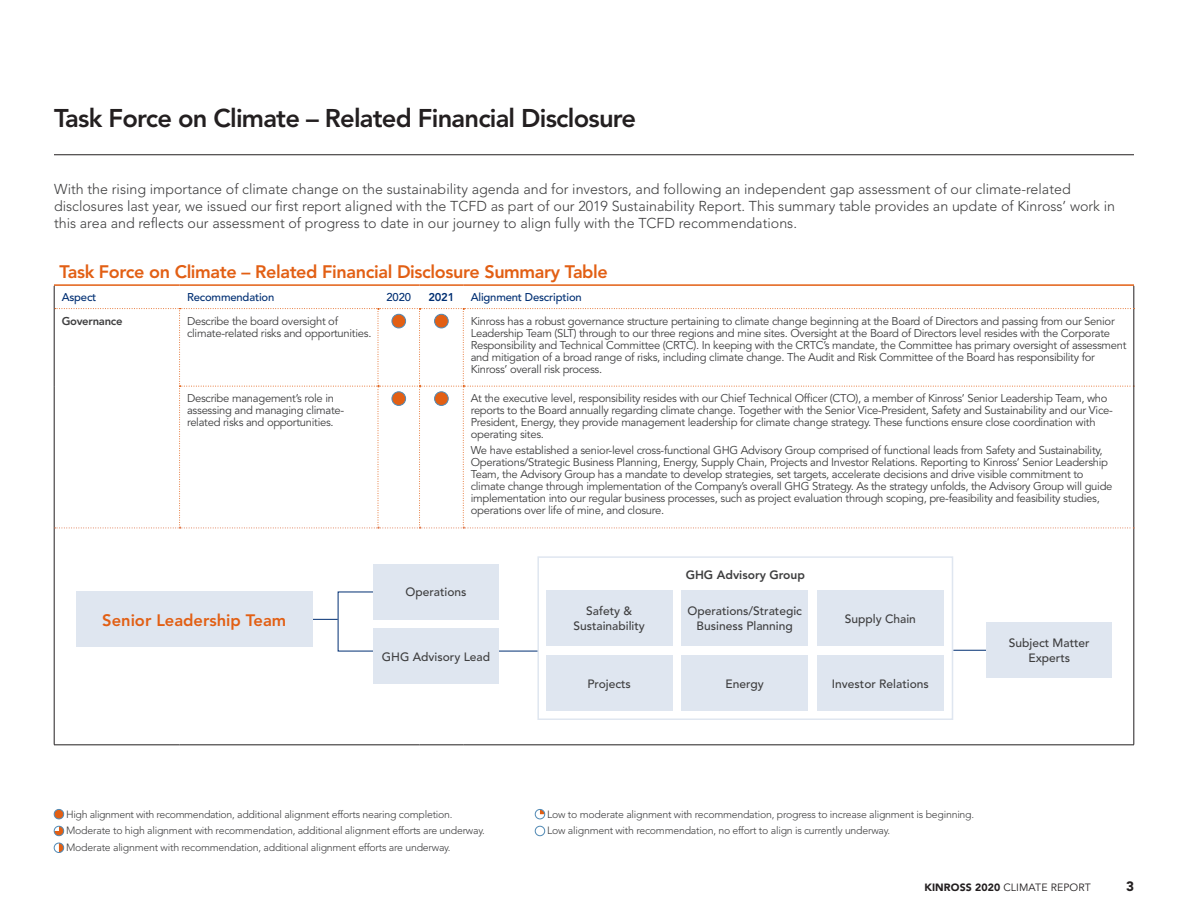
<style>
.page{position:relative;width:1188px;height:918px;background:#fff}
.page>*{position:absolute;margin:0;border:0;box-sizing:border-box;transform-origin:0 0}
.t1{font:800 25.5px "Avenir LT Std";letter-spacing:-.03em;color:#231f20}
.t2{font:800 18px "Avenir LT Std";letter-spacing:-.02em;color:#e25f14}
.t3{font:800 16.5px "Avenir LT Std";color:#e25f14}
.t4{font:300 14.25px/17.1px "Avenir LT Std";color:#3e3e3f}
.t5{font:900 13.5px "Avenir LT Std";color:#231f20}
.t6{font:500 12px/15px "Avenir LT Std";color:#3e3e3f;text-align:center}
.t7{font:800 12px "Avenir LT Std";color:#3e3e3f}
.t8{font:11.25px/12px "Avenir LT Std";letter-spacing:-.025em;color:#3e3e3f}
.t9{font:500 11.25px "Avenir LT Std";letter-spacing:-.015em;color:#002f73}
.t10{font:800 11.25px "Avenir LT Std";letter-spacing:-.025em;color:#3e3e3f}
.t11{font:800 11.25px "Avenir LT Std";color:#002f73}
.t12{font:300 10.5px/16.8px "Avenir LT Std";letter-spacing:-.02em;color:#3e3e3f}
.t13{font:10.5px "Avenir LT Std";letter-spacing:.01em;color:#231f20}
.s1{font-weight:900}
</style>
<div class="page">
<hr style="left:54px;top:154px;width:1080px;height:1px;background:#231f20">
<hr style="left:54px;top:284px;width:126px;height:2px;background:#e25f14">
<hr style="left:180px;top:284px;width:198px;height:2px;background:#e25f14">
<hr style="left:378px;top:284px;width:42px;height:2px;background:#e25f14">
<hr style="left:420px;top:284px;width:43px;height:2px;background:#e25f14">
<hr style="left:463px;top:284px;width:671px;height:2px;background:#e25f14">
<hr style="left:54px;top:528px;width:1px;height:217px;background:#231f20">
<hr style="left:1134px;top:528px;width:1px;height:217px;background:#231f20">
<svg style="left:54px;top:286px;width:1081px;height:243px"></svg>
<hr style="left:54px;top:745px;width:126px;height:1px;background:#231f20">
<hr style="left:180px;top:745px;width:198px;height:1px;background:#231f20">
<hr style="left:378px;top:745px;width:42px;height:1px;background:#231f20">
<hr style="left:420px;top:745px;width:43px;height:1px;background:#231f20">
<hr style="left:463px;top:745px;width:671px;height:1px;background:#231f20">
<div style="left:392px;top:314px;width:14px;height:14px;background:#e25f14;border-radius:50%"></div>
<div style="left:392px;top:314px;width:14px;height:14px;border:1px solid #5089b4;border-radius:50%"></div>
<div style="left:435px;top:314px;width:13px;height:14px;background:#e25f14;border-radius:50%"></div>
<div style="left:434px;top:314px;width:15px;height:14px;border:1px solid #5089b4;border-radius:50%"></div>
<div style="left:392px;top:392px;width:14px;height:13px;background:#e25f14;border-radius:50%"></div>
<div style="left:392px;top:392px;width:14px;height:14px;border:1px solid #5089b4;border-radius:50%"></div>
<div style="left:435px;top:392px;width:13px;height:13px;background:#e25f14;border-radius:50%"></div>
<div style="left:434px;top:392px;width:15px;height:14px;border:1px solid #5089b4;border-radius:50%"></div>
<div style="left:54px;top:809px;width:10px;height:10px;background:#e25f14;border-radius:50%"></div>
<div style="left:54px;top:809px;width:10px;height:10px;border:1px solid #5089b4;border-radius:50%"></div>
<svg style="left:54px;top:826px;width:10px;height:10px"></svg>
<div style="left:54px;top:826px;width:10px;height:10px;border:1px solid #5089b4;border-radius:50%"></div>
<svg style="left:59px;top:843px;width:5px;height:10px"></svg>
<div style="left:54px;top:843px;width:10px;height:10px;border:1px solid #5089b4;border-radius:50%"></div>
<div style="left:535px;top:809px;width:10px;height:10px;border:1px solid #5089b4;border-radius:50%"></div>
<div style="left:535px;top:826px;width:10px;height:10px;border:1px solid #5089b4;border-radius:50%"></div>
<hr style="left:953px;top:650px;width:41px;height:1px;background:#002f73">
<svg style="left:311px;top:591px;width:226px;height:61px"></svg>
<div style="left:537px;top:556px;width:416px;height:164px;border:2px solid #dfe6f0"></div>
<div style="left:76px;top:592px;width:237px;height:55px;background:#dfe6f0"></div>
<div style="left:546px;top:590px;width:126px;height:56px;background:#dfe6f0"></div>
<div style="left:546px;top:655px;width:126px;height:56px;background:#dfe6f0"></div>
<div style="left:681px;top:590px;width:127px;height:56px;background:#dfe6f0"></div>
<div style="left:681px;top:655px;width:127px;height:56px;background:#dfe6f0"></div>
<div style="left:817px;top:590px;width:127px;height:56px;background:#dfe6f0"></div>
<div style="left:817px;top:655px;width:127px;height:56px;background:#dfe6f0"></div>
<div style="left:986px;top:622px;width:126px;height:56px;background:#dfe6f0"></div>
<div style="left:373px;top:629px;width:126px;height:55px;background:#dfe6f0"></div>
<div style="left:373px;top:564px;width:126px;height:55px;background:#dfe6f0"></div>
<h1 class="t1" style="left:54px;top:103px;width:584px">Task Force on Climate – Related Financial Disclosure</h1>
<p class="t4" style="left:54px;top:180px;width:1063px">With the rising importance of climate change on the sustainability agenda and for investors, and following an independent gap assessment of our climate-related disclosures last year, we issued our first report aligned with the TCFD as part of our 2019 Sustainability Report. This summary table provides an update of Kinross’ work in this area and reflects our assessment of progress to date in our journey to align fully with the TCFD recommendations.</p>
<h2 class="t2" style="left:60px;top:261px;width:550px">Task Force on Climate – Related Financial Disclosure Summary Table</h2>
<p class="t9" style="left:62px;top:291px;width:36px">Aspect</p>
<p class="t9" style="left:187px;top:291px;width:89px">Recommendation</p>
<p class="t9" style="left:387px;top:291px;width:26px">2020</p>
<p class="t11" style="left:428px;top:291px;width:28px">2021</p>
<p class="t9" style="left:471px;top:291px;width:113px">Alignment Description</p>
<p class="t10" style="left:62px;top:314px;width:62px">Governance</p>
<p class="t8" style="left:187px;top:315px;width:186px">Describe the board oversight of climate-related risks and opportunities.</p>
<p class="t8" style="left:471px;top:315px;width:657px">Kinross has a robust governance structure pertaining to climate change beginning at the Board of Directors and passing from our Senior Leadership Team (SLT) through to our three regions and mine sites. Oversight at the Board of Directors level resides with the Corporate Responsibility and Technical Committee (CRTC). In keeping with the CRTC’s mandate, the Committee has primary oversight of assessment and mitigation of a broad range of risks, including climate change. The Audit and Risk Committee of the Board has responsibility for Kinross’ overall risk process.</p>
<p class="t8" style="left:187px;top:393px;width:159px">Describe management’s role in assessing and managing climate&shy;related risks and opportunities.</p>
<p class="t8" style="left:471px;top:393px;width:644px">At the executive level, responsibility resides with our Chief Technical Officer (CTO), a member of Kinross’ Senior Leadership Team, who reports to the Board annually regarding climate change. Together with the Senior Vice-President, Safety and Sustainability and our Vice-President, Energy, they provide management leadership for climate change strategy. These functions ensure close coordination with operating sites.</p>
<p class="t8" style="left:471px;top:445px;width:643px">We have established a senior-level cross-functional GHG Advisory Group comprised of functional leads from Safety and Sustainability, Operations/Strategic Business Planning, Energy, Supply Chain, Projects and Investor Relations. Reporting to Kinross’ Senior Leadership Team, the Advisory Group has a mandate to develop strategies, set targets, accelerate decisions and drive visible commitment to climate change through implementation of the Company’s overall GHG Strategy. As the strategy unfolds, the Advisory Group will guide implementation into our regular business processes, such as project evaluation through scoping, pre-feasibility and feasibility studies, operations over life of mine, and closure.</p>
<p class="t6" style="left:406px;top:585px;width:63px">Operations</p>
<h3 class="t3" style="left:102px;top:610px;width:185px">Senior Leadership Team</h3>
<p class="t6" style="left:573px;top:604px;width:73px">Safety &amp;<br>Sustainability</p>
<p class="t7" style="left:686px;top:568px;width:121px">GHG Advisory Group</p>
<p class="t6" style="left:687px;top:604px;width:116px">Operations/Strategic<br>Business Planning</p>
<p class="t6" style="left:845px;top:611px;width:73px">Supply Chain</p>
<p class="t6" style="left:1009px;top:636px;width:82px">Subject Matter</p>
<p class="t6" style="left:382px;top:650px;width:110px">GHG Advisory Lead</p>
<p class="t6" style="left:1028px;top:651px;width:43px">Experts</p>
<p class="t6" style="left:587px;top:676px;width:45px">Projects</p>
<p class="t6" style="left:726px;top:676px;width:40px">Energy</p>
<p class="t6" style="left:832px;top:676px;width:98px">Investor Relations</p>
<p class="t12" style="left:66px;top:806px;width:420px">High alignment with recommendation, additional alignment efforts nearing completion.<br>Moderate to high alignment with recommendation, additional alignment efforts are underway.<br>Moderate alignment with recommendation, additional alignment efforts are underway.</p>
<p class="t12" style="left:547px;top:806px;width:428px">Low to moderate alignment with recommendation, progress to increase alignment is beginning.<br>Low alignment with recommendation, no effort to align is currently underway.</p>
<p class="t13" style="left:924px;top:881px;width:168px"><span class="s1">KINROSS 2020</span> CLIMATE REPORT</p>
<p class="t5" style="left:1126px;top:878px;width:9px">3</p>
</div>
